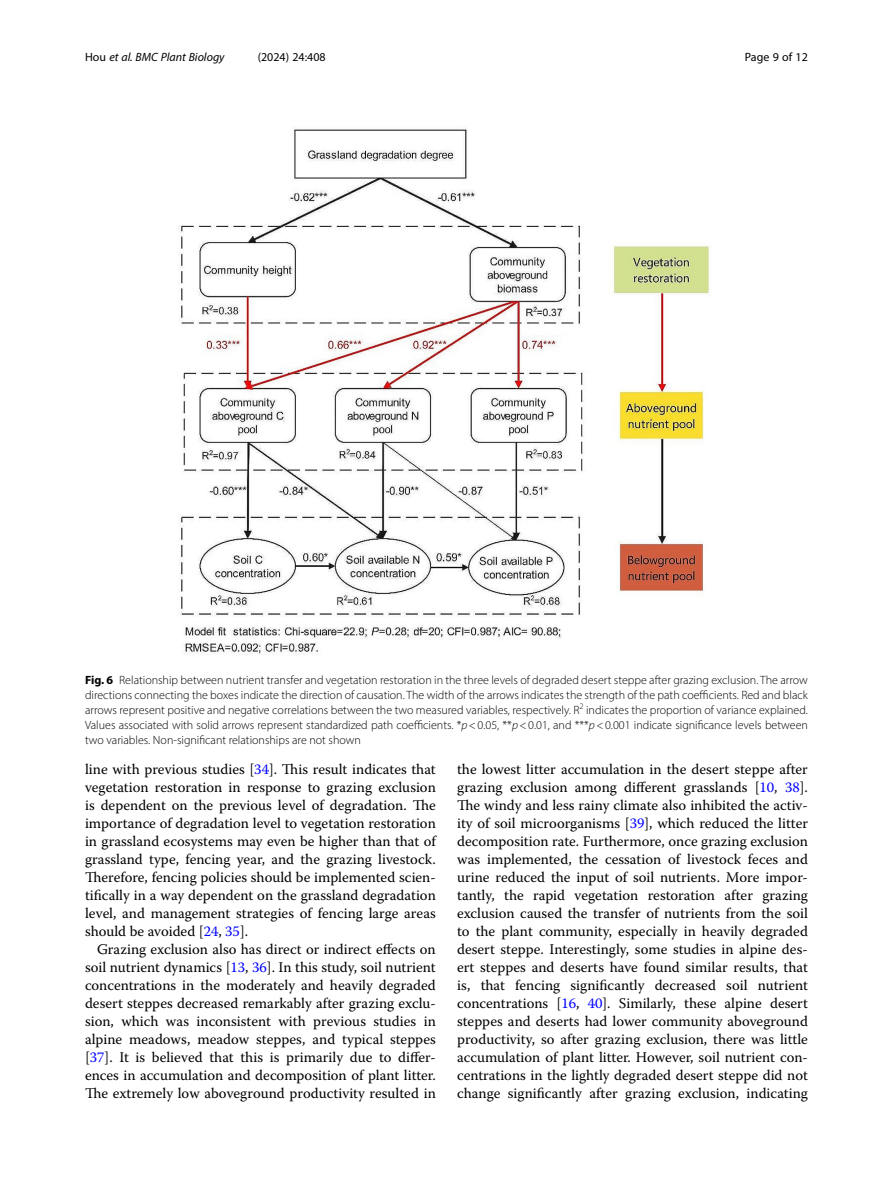
<style>
.page{position:relative;width:893px;height:1191px;background:#fff}
.page>*{position:absolute;margin:0;border:0;box-sizing:border-box;transform-origin:0 0}
.Body_Text_Indent{font:14.7px/18px "Warnock Pro";color:#000;text-align:justify}
.Body_Text{font:14.7px/18px "Warnock Pro";color:#000;text-align:justify}
.Figure_Caption{font:300 12px/15px "Myriad Pro";color:#000;text-align:justify}
.t1{font:italic 12px "Myriad Pro";color:#000}
.t2{font:12px "Myriad Pro";color:#000}
.s1{font-style:normal}
.s2{font-weight:700}
.s3{font-style:italic}
.s4{color:#00f}
</style>
<div class="page">
<img style="left:179px;top:128px;width:531px;height:527px">
<p class="t1" style="left:85px;top:50px;width:141px"><span class="s1">Hou</span> et al. BMC Plant Biology</p>
<p class="t2" style="left:258px;top:50px;width:70px">(2024) 24:408</p>
<p class="t2" style="left:745px;top:50px;width:65px">Page 9 of 12</p>
<p class="Figure_Caption" style="left:85px;top:672px;width:724px"><span class="s2">Fig. 6</span> Relationship between nutrient transfer and vegetation restoration in the three levels of degraded desert steppe after grazing exclusion. The arrow directions connecting the boxes indicate the direction of causation. The width of the arrows indicates the strength of the path coefficients. Red and black arrows represent positive and negative correlations between the two measured variables, respectively. R<sup>2</sup> indicates the proportion of variance explained.<br>Values associated with solid arrows represent standardized path coefficients. *<span class="s3">p</span>&lt;0.05, **<span class="s3">p</span>&lt;0.01, and ***<span class="s3">p</span>&lt;0.001 indicate significance levels between two variables. Non-significant relationships are not shown</p>
<p class="Body_Text" style="left:85px;top:760px;width:352px">line with previous studies [<span class="s4">34</span>]. This result indicates that vegetation restoration in response to grazing exclusion is dependent on the previous level of degradation. The importance of degradation level to vegetation restoration in grassland ecosystems may even be higher than that of grassland type, fencing year, and the grazing livestock.<br>Therefore, fencing policies should be implemented scien&shy;tifically in a way dependent on the grassland degradation level, and management strategies of fencing large areas should be avoided [<span class="s4">24</span>, <span class="s4">35</span>].</p>
<p class="Body_Text_Indent" style="left:85px;top:940px;width:352px;text-indent:12px">Grazing exclusion also has direct or indirect effects on soil nutrient dynamics [<span class="s4">13</span>, <span class="s4">36</span>]. In this study, soil nutrient concentrations in the moderately and heavily degraded desert steppes decreased remarkably after grazing exclu&shy;sion, which was inconsistent with previous studies in alpine meadows, meadow steppes, and typical steppes [<span class="s4">37</span>]. It is believed that this is primarily due to differ&shy;ences in accumulation and decomposition of plant litter.<br>The extremely low aboveground productivity resulted in</p>
<p class="Body_Text_Indent" style="left:457px;top:760px;width:352px">the lowest litter accumulation in the desert steppe after grazing exclusion among different grasslands [<span class="s4">10</span>, <span class="s4">38</span>].<br>The windy and less rainy climate also inhibited the activ&shy;ity of soil microorganisms [<span class="s4">39</span>], which reduced the litter decomposition rate. Furthermore, once grazing exclusion was implemented, the cessation of livestock feces and urine reduced the input of soil nutrients. More impor&shy;tantly, the rapid vegetation restoration after grazing exclusion caused the transfer of nutrients from the soil to the plant community, especially in heavily degraded desert steppe. Interestingly, some studies in alpine des&shy;ert steppes and deserts have found similar results, that is, that fencing significantly decreased soil nutrient concentrations [<span class="s4">16</span>, <span class="s4">40</span>]. Similarly, these alpine desert steppes and deserts had lower community aboveground productivity, so after grazing exclusion, there was little accumulation of plant litter. However, soil nutrient con&shy;centrations in the lightly degraded desert steppe did not change significantly after grazing exclusion, indicating</p>
</div>
